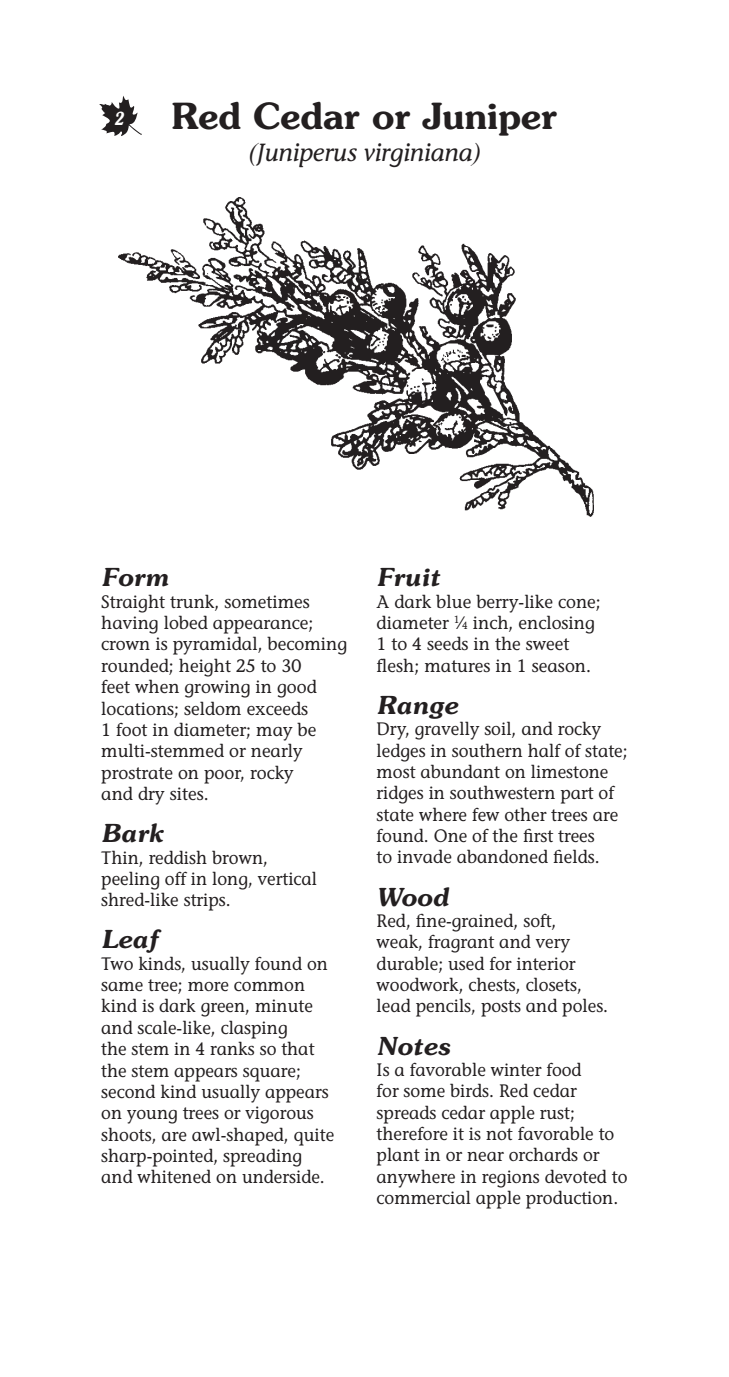
<style>
.page{position:relative;width:729px;height:1377px;background:#fff}
.page>*{position:absolute;margin:0;border:0;box-sizing:border-box;transform-origin:0 0}
.t1{font:600 36px "Souvenir";color:#231f20}
.t2{font:italic 600 24.75px "Souvenir";color:#231f20}
.t3{font:italic 24.75px "Stone Informal";color:#231f20}
.t4{font:18px/21.4px "Stone Informal";color:#231f20;scale:.95 1}
.t5{font:18px/21.4px "Stone Informal";color:#231f20;scale:.96 1}
.t6{font:italic 600 18px "Souvenir";color:#fff;scale:.8 1}
.s1{font-size:10.58px}
</style>
<div class="page">
<svg style="left:99px;top:96px;width:43px;height:40px"></svg>
<img style="left:119px;top:198px;width:475px;height:318px">
<p class="t6" style="left:114px;top:107px;width:14px">2</p>
<h1 class="t1" style="left:172px;top:93px;width:387px">Red Cedar or Juniper</h1>
<h2 class="t3" style="left:248px;top:137px;width:234px">(Juniperus virginiana)</h2>
<h2 class="t2" style="left:101px;top:562px;width:69px">Form</h2>
<p class="t5" style="left:101px;top:591px;width:258px">Straight trunk, sometimes having lobed appearance; crown is pyramidal, becoming rounded; height 25 to 30<br>feet when growing in good locations; seldom exceeds<br>1 foot in diameter; may be multi-stemmed or nearly prostrate on poor, rocky<br>and dry sites.</p>
<h2 class="t2" style="left:101px;top:818px;width:63px">Bark</h2>
<p class="t4" style="left:101px;top:846px;width:229px">Thin, reddish brown, peeling off in long, vertical shred-like strips.</p>
<h2 class="t2" style="left:101px;top:924px;width:58px">Leaf</h2>
<p class="t4" style="left:101px;top:953px;width:247px">Two kinds, usually found on same tree; more common kind is dark green, minute and scale-like, clasping<br>the stem in 4 ranks so that the stem appears square; second kind usually appears on young trees or vigorous shoots, are awl-shaped, quite sharp-pointed, spreading and whitened on underside.</p>
<h2 class="t2" style="left:377px;top:562px;width:64px">Fruit</h2>
<p class="t5" style="left:377px;top:591px;width:235px">A dark blue berry-like cone; diameter <sup>1</sup>⁄<span class="s1">4</span> inch, enclosing<br>1 to 4 seeds in the sweet flesh; matures in 1 season.</p>
<h2 class="t2" style="left:377px;top:689px;width:83px">Range</h2>
<p class="t4" style="left:377px;top:718px;width:266px">Dry, gravelly soil, and rocky ledges in southern half of state; most abundant on limestone ridges in southwestern part of state where few other trees are found. One of the first trees<br>to invade abandoned fields.</p>
<h2 class="t2" style="left:377px;top:881px;width:74px">Wood</h2>
<p class="t4" style="left:377px;top:910px;width:245px">Red, fine-grained, soft,<br>weak, fragrant and very durable; used for interior woodwork, chests, closets, lead pencils, posts and poles.</p>
<h2 class="t2" style="left:377px;top:1030px;width:75px">Notes</h2>
<p class="t4" style="left:377px;top:1059px;width:266px">Is a favorable winter food<br>for some birds. Red cedar spreads cedar apple rust; therefore it is not favorable to plant in or near orchards or anywhere in regions devoted to commercial apple production.</p>
</div>
